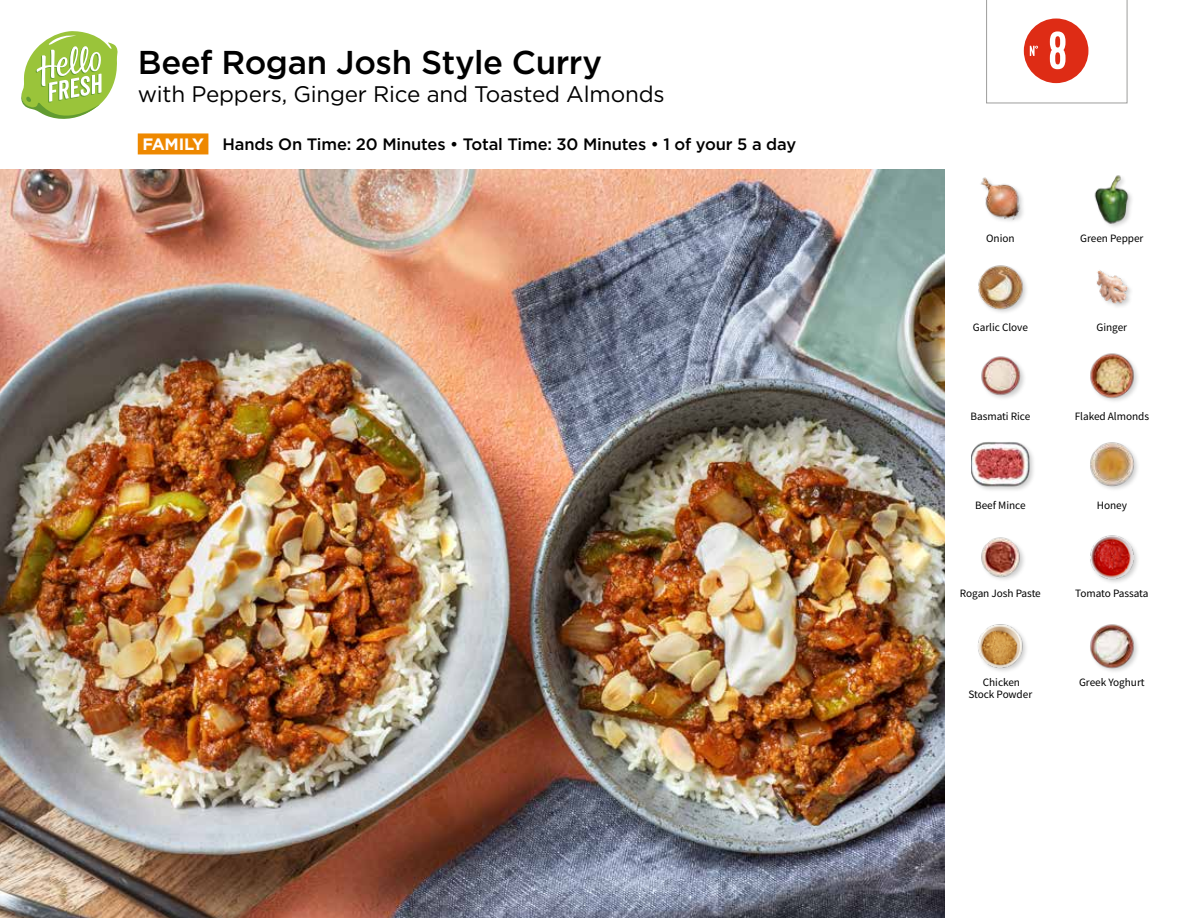
<style>
.page{position:relative;width:1188px;height:918px;background:#fff}
.page>*{position:absolute;margin:0;border:0;box-sizing:border-box;transform-origin:0 0}
.t1{font:54px "Kapra";color:#fff}
.t2{font:500 33px "Gotham";letter-spacing:-.015em;color:#000}
.t3{font:22.5px "Gotham";letter-spacing:-.01em;color:#000}
.t4{font:500 16.5px "Gotham";letter-spacing:-.01em;color:#000}
.t5{font:11.25px "Source Sans Pro";letter-spacing:-.005em;color:#000}
.s1{font-weight:700;color:#fff}
</style>
<div class="page">
<div style="left:138px;top:133px;width:70px;height:21px;background:#e80"></div>
<svg style="left:21px;top:31px;width:97px;height:88px"></svg>
<img style="left:0;top:170px;width:945px;height:748px">
<img style="left:981px;top:537px;width:43px;height:43px">
<img style="left:978px;top:624px;width:48px;height:47px">
<img style="left:1090px;top:624px;width:48px;height:48px">
<img style="left:1090px;top:535px;width:48px;height:48px">
<img style="left:981px;top:356px;width:43px;height:43px">
<div style="left:971px;top:441px;width:65px;height:52px;background:#000;opacity:.2"></div>
<img style="left:972px;top:441px;width:57px;height:52px">
<img style="left:1090px;top:442px;width:48px;height:48px">
<img style="left:1090px;top:353px;width:48px;height:48px">
<img style="left:980px;top:177px;width:43px;height:44px">
<img style="left:978px;top:265px;width:49px;height:48px">
<img style="left:1096px;top:270px;width:35px;height:37px">
<img style="left:1094px;top:175px;width:38px;height:52px">
<svg style="left:986px;top:0;width:141px;height:104px"></svg>
<h2 class="t2" style="left:138px;top:41px;width:466px">Beef Rogan Josh Style Curry</h2>
<h3 class="t3" style="left:138px;top:82px;width:528px">with Peppers, Ginger Rice and Toasted Almonds</h3>
<h3 class="t4" style="left:142px;top:133px;width:655px"><span class="s1">FAMILY</span> Hands On Time: 20 Minutes • Total Time: 30 Minutes • 1 of your 5 a day</h3>
<h1 class="t1" style="left:1048px;top:19px;width:20px">8</h1>
<p class="t5" style="left:986px;top:231px;width:30px">Onion</p>
<p class="t5" style="left:1080px;top:231px;width:65px">Green Pepper</p>
<p class="t5" style="left:973px;top:320px;width:57px">Garlic Clove</p>
<p class="t5" style="left:1097px;top:320px;width:32px">Ginger</p>
<p class="t5" style="left:971px;top:409px;width:61px">Basmati Rice</p>
<p class="t5" style="left:1075px;top:409px;width:76px">Flaked Almonds</p>
<p class="t5" style="left:975px;top:498px;width:52px">Beef Mince</p>
<p class="t5" style="left:1097px;top:498px;width:32px">Honey</p>
<p class="t5" style="left:960px;top:586px;width:82px">Rogan Josh Paste</p>
<p class="t5" style="left:1075px;top:586px;width:75px">Tomato Passata</p>
<p class="t5" style="left:983px;top:675px;width:39px">Chicken</p>
<p class="t5" style="left:1079px;top:675px;width:67px">Greek Yoghurt</p>
<p class="t5" style="left:969px;top:687px;width:65px">Stock Powder</p>
</div>
